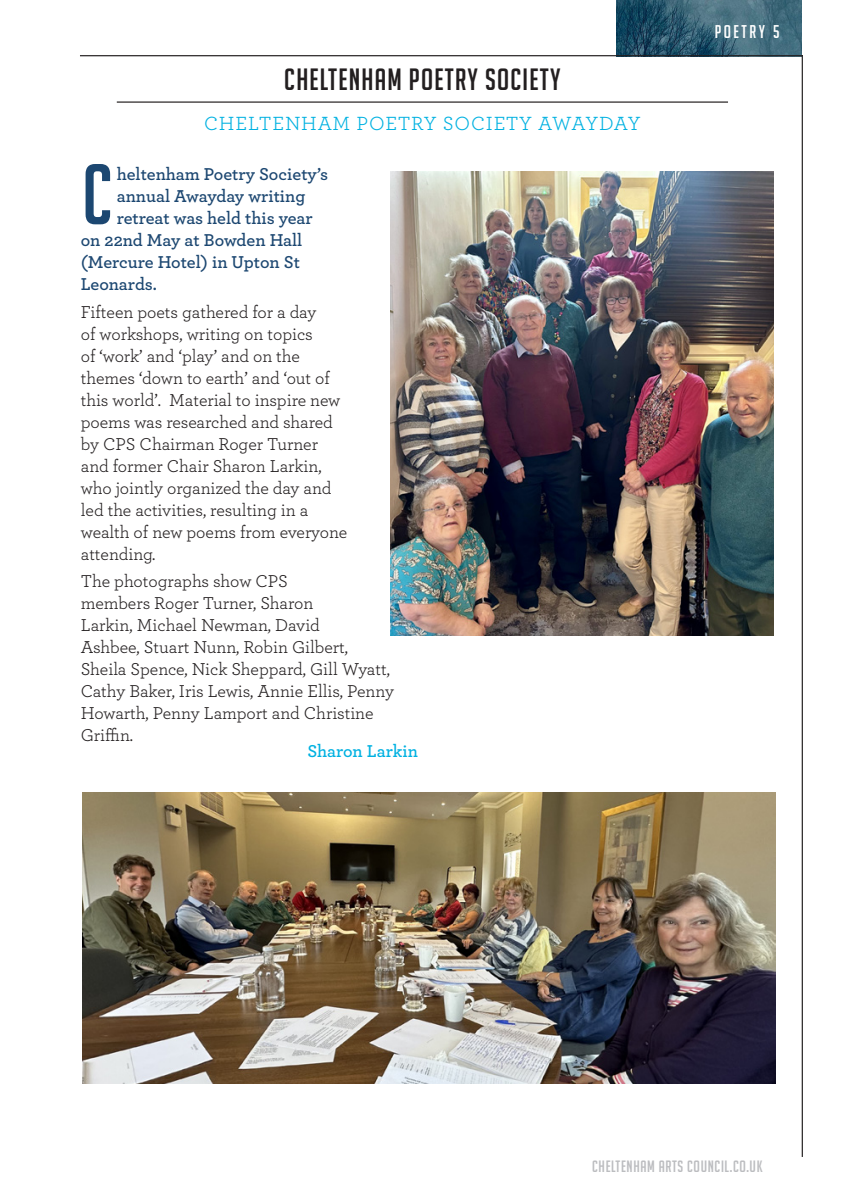
<style>
.page{position:relative;width:842px;height:1191px;background:#fff}
.page>*{position:absolute;margin:0;border:0;box-sizing:border-box;transform-origin:0 0}
.t1{font:84px "Big Noodle Titling";color:#1c4771}
.t2{font:30px "Big Noodle Titling";letter-spacing:.04em;color:#231f20}
.t3{font:20px "Archer";letter-spacing:.04em;color:#00b1e1}
.t4{font:18px/22px "Archer";letter-spacing:-.005em;color:#231f20}
.t5{font:600 18px "Archer";color:#1c4771}
.t6{font:600 18px "Archer";color:#00b1e1}
.t7{font:18px "Big Noodle Titling";letter-spacing:.14em;color:#fff}
.t8{font:16px "Big Noodle Titling";letter-spacing:.04em;color:#bcbdc0}
</style>
<div class="page">
<img style="left:616px;top:0;width:186px;height:55px">
<hr style="left:80px;top:55px;width:723px;height:1px;background:#231f20">
<hr style="left:802px;top:55px;width:1px;height:1102px;background:#231f20">
<hr style="left:117px;top:101px;width:611px;height:2px;background:#231f20">
<img style="left:390px;top:171px;width:384px;height:464px">
<img style="left:82px;top:792px;width:694px;height:291px">
<h2 class="t2" style="left:284px;top:63px;width:278px">CHELTENHAM POETRY SOCIETY</h2>
<p class="t3" style="left:204px;top:109px;width:438px">CHELTENHAM POETRY SOCIETY AWAYDAY</p>
<p class="t5" style="left:117px;top:160px;width:213px">heltenham Poetry Society’s</p>
<p class="t5" style="left:117px;top:182px;width:190px">annual Awayday writing</p>
<p class="t5" style="left:117px;top:204px;width:197px">retreat was held this year</p>
<p class="t5" style="left:81px;top:226px;width:223px">on 22nd May at Bowden Hall</p>
<p class="t5" style="left:81px;top:248px;width:221px">(Mercure Hotel) in Upton St</p>
<p class="t5" style="left:81px;top:270px;width:78px">Leonards.</p>
<p class="t4" style="left:81px;top:300px;width:268px">Fifteen poets gathered for a day<br>of workshops, writing on topics<br>of ‘work’ and ‘play’ and on the themes ‘down to earth’ and ‘out of this world’. Material to inspire new poems was researched and shared by CPS Chairman Roger Turner and former Chair Sharon Larkin, who jointly organized the day and led the activities, resulting in a wealth of new poems from everyone attending.</p>
<p class="t4" style="left:81px;top:569px;width:315px">The photographs show CPS<br>members Roger Turner, Sharon<br>Larkin, Michael Newman, David<br>Ashbee, Stuart Nunn, Robin Gilbert,<br>Sheila Spence, Nick Sheppard, Gill Wyatt,<br>Cathy Baker, Iris Lewis, Annie Ellis, Penny<br>Howarth, Penny Lamport and Christine<br>Griffin.</p>
<p class="t6" style="left:307px;top:737px;width:112px">Sharon Larkin</p>
<h1 class="t1" style="left:82px;top:149px;width:32px">C</h1>
<p class="t7" style="left:715px;top:22px;width:66px">POETRY 5</p>
<p class="t8" style="left:592px;top:1158px;width:172px">CHELTENHAM ARTS COUNCIL.CO.UK</p>
</div>
